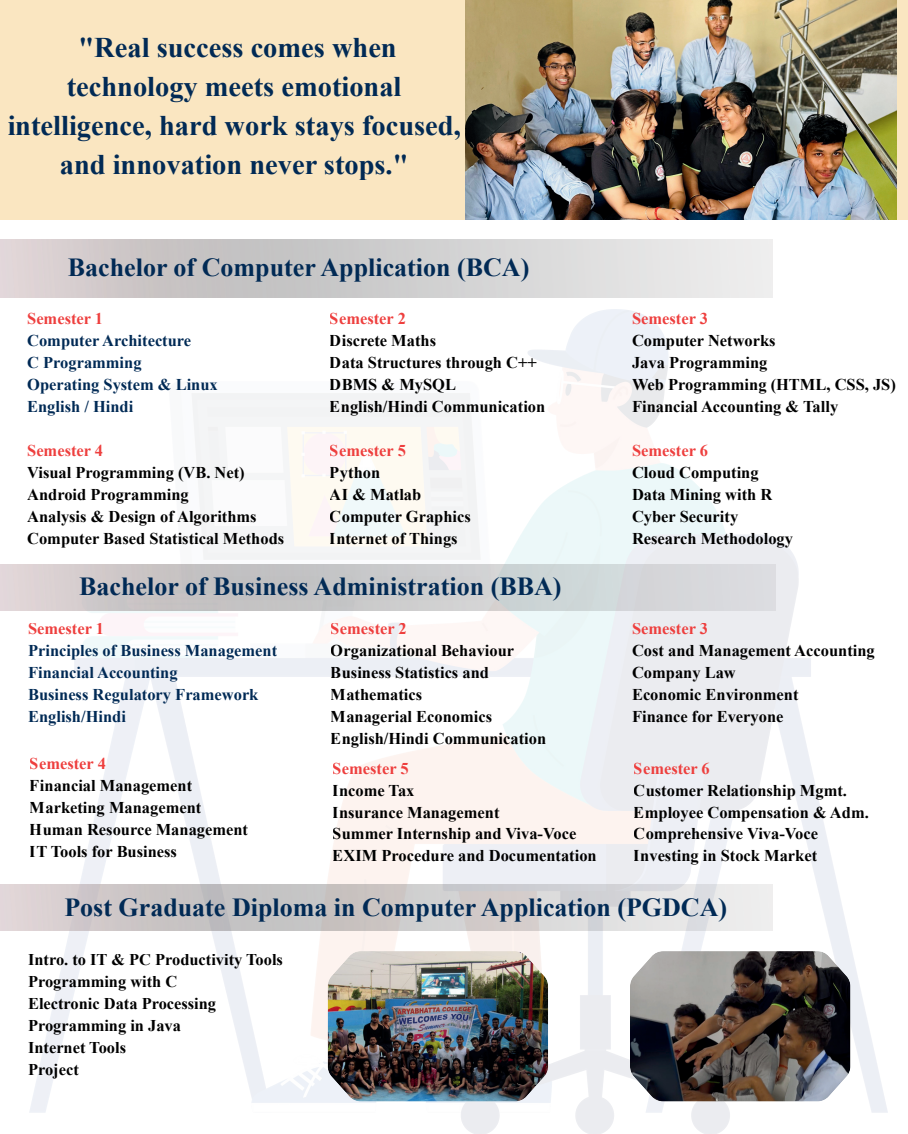
<style>
.page{position:relative;width:908px;height:1134px;background:#fff}
.page>*{position:absolute;margin:0;border:0;box-sizing:border-box;transform-origin:0 0}
.t1{font:700 28.4px/38.8px "Times New Roman";color:#012a55;text-align:center}
.t2{font:700 26px "Times New Roman";color:#012a55}
.t3{font:700 16.4px/22px "Times New Roman";color:#000}
.t4{font:700 16.4px/22px "Times New Roman";color:#012a55}
.t5{font:700 16.4px "Times New Roman";color:#ee3f3e}
</style>
<div class="page">
<div style="left:0;top:0;width:908px;height:220px;background:#fae6c1"></div>
<img style="left:0;top:884px;width:772px;height:47px">
<img style="left:328px;top:951px;width:220px;height:151px">
<img style="left:630px;top:951px;width:220px;height:151px">
<img style="left:465px;top:0;width:431px;height:219px">
<h1 class="t1" style="left:7px;top:27px;width:455px">"Real success comes when technology meets emotional intelligence, hard work stays focused, and innovation never stops."</h1>
<h2 class="t2" style="left:68px;top:248px;width:463px">Bachelor of Computer Application (BCA)</h2>
<p class="t5" style="left:27px;top:307px;width:77px">Semester 1</p>
<p class="t4" style="left:27px;top:329px;width:192px">Computer Architecture<br>C Programming<br>Operating System &amp; Linux<br>English / Hindi</p>
<p class="t5" style="left:27px;top:439px;width:77px">Semester 4</p>
<p class="t3" style="left:27px;top:461px;width:258px">Visual Programming (VB. Net)<br>Android Programming<br>Analysis &amp; Design of Algorithms<br>Computer Based Statistical Methods</p>
<p class="t5" style="left:330px;top:307px;width:77px">Semester 2</p>
<p class="t3" style="left:330px;top:329px;width:217px">Discrete Maths<br>Data Structures through C++<br>DBMS &amp; MySQL<br>English/Hindi Communication</p>
<p class="t5" style="left:330px;top:439px;width:77px">Semester 5</p>
<p class="t3" style="left:330px;top:461px;width:142px">Python<br>AI &amp; Matlab<br>Computer Graphics<br>Internet of Things</p>
<h2 class="t2" style="left:79px;top:568px;width:483px">Bachelor of Business Administration (BBA)</h2>
<p class="t5" style="left:28px;top:617px;width:77px">Semester 1</p>
<p class="t4" style="left:28px;top:639px;width:250px">Principles of Business Management<br>Financial Accounting<br>Business Regulatory Framework<br>English/Hindi</p>
<p class="t5" style="left:30px;top:752px;width:77px">Semester 4</p>
<p class="t3" style="left:30px;top:774px;width:220px">Financial Management<br>Marketing Management<br>Human Resource Management<br>IT Tools for Business</p>
<p class="t5" style="left:331px;top:617px;width:77px">Semester 2</p>
<p class="t3" style="left:331px;top:639px;width:217px">Organizational Behaviour<br>Business Statistics and<br>Mathematics<br>Managerial Economics<br>English/Hindi Communication</p>
<p class="t5" style="left:332px;top:756px;width:77px">Semester 5</p>
<p class="t3" style="left:332px;top:779px;width:265px">Income Tax<br>Insurance Management<br>Summer Internship and Viva-Voce<br>EXIM Procedure and Documentation</p>
<p class="t5" style="left:632px;top:307px;width:77px">Semester 3</p>
<p class="t3" style="left:632px;top:329px;width:265px">Computer Networks<br>Java Programming<br>Web Programming (HTML, CSS, JS)<br>Financial Accounting &amp; Tally</p>
<p class="t5" style="left:632px;top:439px;width:77px">Semester 6</p>
<p class="t3" style="left:632px;top:461px;width:162px">Cloud Computing<br>Data Mining with R<br>Cyber Security<br>Research Methodology</p>
<p class="t5" style="left:632px;top:617px;width:77px">Semester 3</p>
<p class="t3" style="left:632px;top:639px;width:244px">Cost and Management Accounting<br>Company Law<br>Economic Environment<br>Finance for Everyone</p>
<p class="t5" style="left:634px;top:756px;width:77px">Semester 6</p>
<p class="t3" style="left:634px;top:779px;width:236px">Customer Relationship Mgmt.<br>Employee Compensation &amp; Adm.<br>Comprehensive Viva-Voce<br>Investing in Stock Market</p>
<h2 class="t2" style="left:64px;top:888px;width:664px">Post Graduate Diploma in Computer Application (PGDCA)</h2>
<p class="t3" style="left:28px;top:949px;width:256px">Intro. to IT &amp; PC Productivity Tools<br>Programming with C<br>Electronic Data Processing<br>Programming in Java<br>Internet Tools<br>Project</p>
</div>
